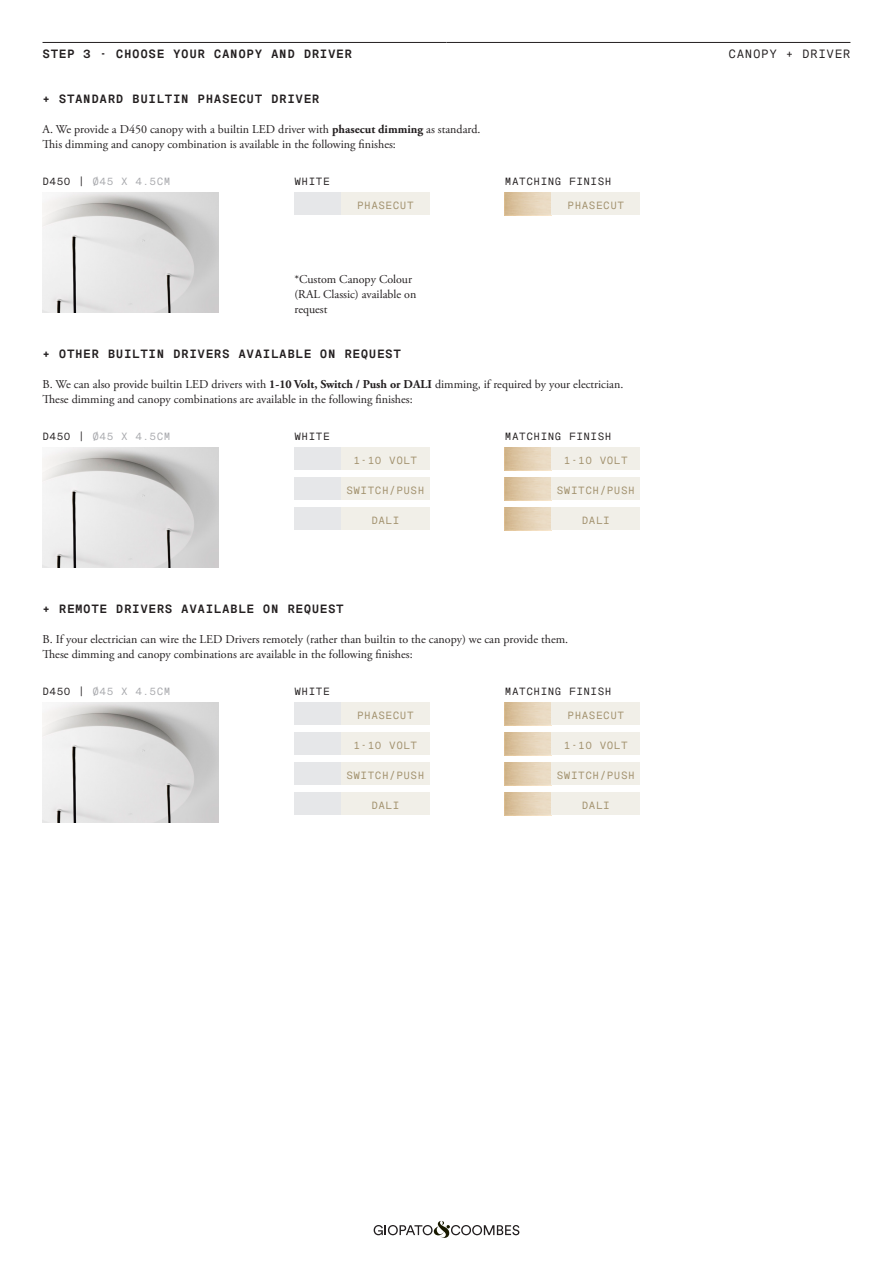
<style>
.page{position:relative;width:893px;height:1263px;background:#fff}
.page>*{position:absolute;margin:0;border:0;box-sizing:border-box;transform-origin:0 0}
._1_testo{font:12px/15px "Adobe Garamond Pro";color:#231f20}
._2_Messina_Titoletti_no_Filetto{font:700 12px "Messina Sans Mono";letter-spacing:.05em;color:#231f20}
._2_Messina_Titoletti___Filetto{font:700 12px "Messina Sans Mono";letter-spacing:.05em;color:#231f20}
._2_Messina_Titoletti___Filetto_-_DX{font:12px "Messina Sans Mono";letter-spacing:.05em;color:#231f20}
._2_1_Messina_Piccolo_TASTI{font:10.5px "Messina Sans Mono";letter-spacing:.05em;color:#a1906c}
._2_1_Messina_Piccolo_sopra_immagini{font:10.5px "Messina Sans Mono";letter-spacing:.05em;color:#231f20}
._2_1_Messina_Piccolo_sopra_immagini-2{font:10.5px "Messina Sans Mono";letter-spacing:.05em;color:#a8a9ad}
._0_Titolo{font:10.5px "Messina Sans Mono";letter-spacing:.05em;color:#a1906c}
.s1{font-weight:700}
.s2{color:#231f20}
</style>
<div class="page">
<svg style="left:374px;top:1221px;width:145px;height:17px"></svg>
<img style="left:505px;top:193px;width:47px;height:22px">
<div style="left:341px;top:193px;width:88px;height:22px;background:#f1efe8"></div>
<div style="left:552px;top:193px;width:88px;height:22px;background:#f1efe8"></div>
<div style="left:294px;top:193px;width:47px;height:22px;background:#e6e7e9"></div>
<hr style="left:43px;top:42px;width:403px;height:1px;background:#231f20">
<hr style="left:446px;top:42px;width:404px;height:1px;background:#231f20">
<img style="left:43px;top:193px;width:176px;height:120px">
<img style="left:505px;top:703px;width:47px;height:22px">
<div style="left:341px;top:703px;width:88px;height:22px;background:#f1efe8"></div>
<div style="left:552px;top:703px;width:88px;height:22px;background:#f1efe8"></div>
<div style="left:294px;top:703px;width:47px;height:22px;background:#e6e7e9"></div>
<img style="left:505px;top:508px;width:47px;height:22px">
<img style="left:505px;top:793px;width:47px;height:22px">
<div style="left:341px;top:508px;width:88px;height:22px;background:#f1efe8"></div>
<div style="left:341px;top:793px;width:88px;height:22px;background:#f1efe8"></div>
<div style="left:552px;top:508px;width:88px;height:22px;background:#f1efe8"></div>
<div style="left:552px;top:793px;width:88px;height:22px;background:#f1efe8"></div>
<div style="left:294px;top:508px;width:47px;height:22px;background:#e6e7e9"></div>
<div style="left:294px;top:793px;width:47px;height:22px;background:#e6e7e9"></div>
<img style="left:505px;top:448px;width:47px;height:22px">
<img style="left:505px;top:733px;width:47px;height:22px">
<img style="left:505px;top:478px;width:47px;height:22px">
<img style="left:505px;top:763px;width:47px;height:22px">
<div style="left:341px;top:448px;width:88px;height:22px;background:#f1efe8"></div>
<div style="left:341px;top:733px;width:88px;height:22px;background:#f1efe8"></div>
<div style="left:552px;top:448px;width:88px;height:22px;background:#f1efe8"></div>
<div style="left:552px;top:733px;width:88px;height:22px;background:#f1efe8"></div>
<div style="left:341px;top:478px;width:88px;height:22px;background:#f1efe8"></div>
<div style="left:341px;top:763px;width:88px;height:22px;background:#f1efe8"></div>
<div style="left:552px;top:478px;width:88px;height:22px;background:#f1efe8"></div>
<div style="left:552px;top:763px;width:88px;height:22px;background:#f1efe8"></div>
<div style="left:294px;top:448px;width:47px;height:22px;background:#e6e7e9"></div>
<div style="left:294px;top:733px;width:47px;height:22px;background:#e6e7e9"></div>
<div style="left:294px;top:478px;width:47px;height:22px;background:#e6e7e9"></div>
<div style="left:294px;top:763px;width:47px;height:22px;background:#e6e7e9"></div>
<img style="left:43px;top:448px;width:176px;height:120px">
<img style="left:43px;top:703px;width:176px;height:120px">
<p class="_2_Messina_Titoletti___Filetto" style="left:43px;top:45px;width:311px">STEP 3 - CHOOSE YOUR CANOPY AND DRIVER</p>
<p class="_2_Messina_Titoletti___Filetto_-_DX" style="left:729px;top:45px;width:123px">CANOPY + DRIVER</p>
<p class="_2_Messina_Titoletti_no_Filetto" style="left:43px;top:90px;width:278px">+ STANDARD BUILTIN PHASECUT DRIVER</p>
<p class="_1_testo" style="left:43px;top:122px;width:439px">A. We provide a D450 canopy with a builtin LED driver with <span class="s1">phasecut dimming</span> as standard.</p>
<p class="_1_testo" style="left:43px;top:137px;width:355px">This dimming and canopy combination is available in the following finishes:</p>
<p class="_2_1_Messina_Piccolo_sopra_immagini-2" style="left:43px;top:174px;width:129px"><span class="s2">D450 |</span> Ø45 X 4.5CM</p>
<p class="_2_1_Messina_Piccolo_sopra_immagini" style="left:294px;top:174px;width:37px">WHITE</p>
<p class="_2_1_Messina_Piccolo_sopra_immagini" style="left:505px;top:174px;width:108px">MATCHING FINISH</p>
<p class="_0_Titolo" style="left:357px;top:198px;width:58px">PHASECUT</p>
<p class="_0_Titolo" style="left:568px;top:198px;width:58px">PHASECUT</p>
<p class="_1_testo" style="left:294px;top:272px;width:123px">*Custom Canopy Colour (RAL Classic) available on request</p>
<p class="_2_Messina_Titoletti_no_Filetto" style="left:43px;top:345px;width:360px">+ OTHER BUILTIN DRIVERS AVAILABLE ON REQUEST</p>
<p class="_1_testo" style="left:43px;top:377px;width:582px">B. We can also provide builtin LED drivers with <span class="s1">1-10 Volt, Switch / Push or DALI</span> dimming, if required by your electrician.</p>
<p class="_1_testo" style="left:43px;top:392px;width:372px">These dimming and canopy combinations are available in the following finishes:</p>
<p class="_2_1_Messina_Piccolo_sopra_immagini-2" style="left:43px;top:429px;width:129px"><span class="s2">D450 |</span> Ø45 X 4.5CM</p>
<p class="_2_1_Messina_Piccolo_sopra_immagini" style="left:294px;top:429px;width:37px">WHITE</p>
<p class="_2_1_Messina_Piccolo_sopra_immagini" style="left:505px;top:429px;width:108px">MATCHING FINISH</p>
<p class="_2_1_Messina_Piccolo_TASTI" style="left:353px;top:453px;width:65px">1-10 VOLT</p>
<p class="_2_1_Messina_Piccolo_TASTI" style="left:564px;top:453px;width:65px">1-10 VOLT</p>
<p class="_2_1_Messina_Piccolo_TASTI" style="left:346px;top:483px;width:80px">SWITCH/PUSH</p>
<p class="_2_1_Messina_Piccolo_TASTI" style="left:557px;top:483px;width:80px">SWITCH/PUSH</p>
<p class="_2_1_Messina_Piccolo_TASTI" style="left:371px;top:513px;width:30px">DALI</p>
<p class="_2_1_Messina_Piccolo_TASTI" style="left:582px;top:513px;width:30px">DALI</p>
<p class="_2_Messina_Titoletti_no_Filetto" style="left:43px;top:600px;width:303px">+ REMOTE DRIVERS AVAILABLE ON REQUEST</p>
<p class="_1_testo" style="left:43px;top:632px;width:527px">B. If your electrician can wire the LED Drivers remotely (rather than builtin to the canopy) we can provide them.</p>
<p class="_1_testo" style="left:43px;top:647px;width:372px">These dimming and canopy combinations are available in the following finishes:</p>
<p class="_2_1_Messina_Piccolo_sopra_immagini-2" style="left:43px;top:684px;width:129px"><span class="s2">D450 |</span> Ø45 X 4.5CM</p>
<p class="_2_1_Messina_Piccolo_sopra_immagini" style="left:294px;top:684px;width:37px">WHITE</p>
<p class="_2_1_Messina_Piccolo_sopra_immagini" style="left:505px;top:684px;width:108px">MATCHING FINISH</p>
<p class="_2_1_Messina_Piccolo_TASTI" style="left:357px;top:708px;width:58px">PHASECUT</p>
<p class="_2_1_Messina_Piccolo_TASTI" style="left:568px;top:708px;width:58px">PHASECUT</p>
<p class="_2_1_Messina_Piccolo_TASTI" style="left:353px;top:738px;width:65px">1-10 VOLT</p>
<p class="_2_1_Messina_Piccolo_TASTI" style="left:564px;top:738px;width:65px">1-10 VOLT</p>
<p class="_2_1_Messina_Piccolo_TASTI" style="left:346px;top:768px;width:80px">SWITCH/PUSH</p>
<p class="_2_1_Messina_Piccolo_TASTI" style="left:557px;top:768px;width:80px">SWITCH/PUSH</p>
<p class="_2_1_Messina_Piccolo_TASTI" style="left:371px;top:798px;width:30px">DALI</p>
<p class="_2_1_Messina_Piccolo_TASTI" style="left:582px;top:798px;width:30px">DALI</p>
</div>
